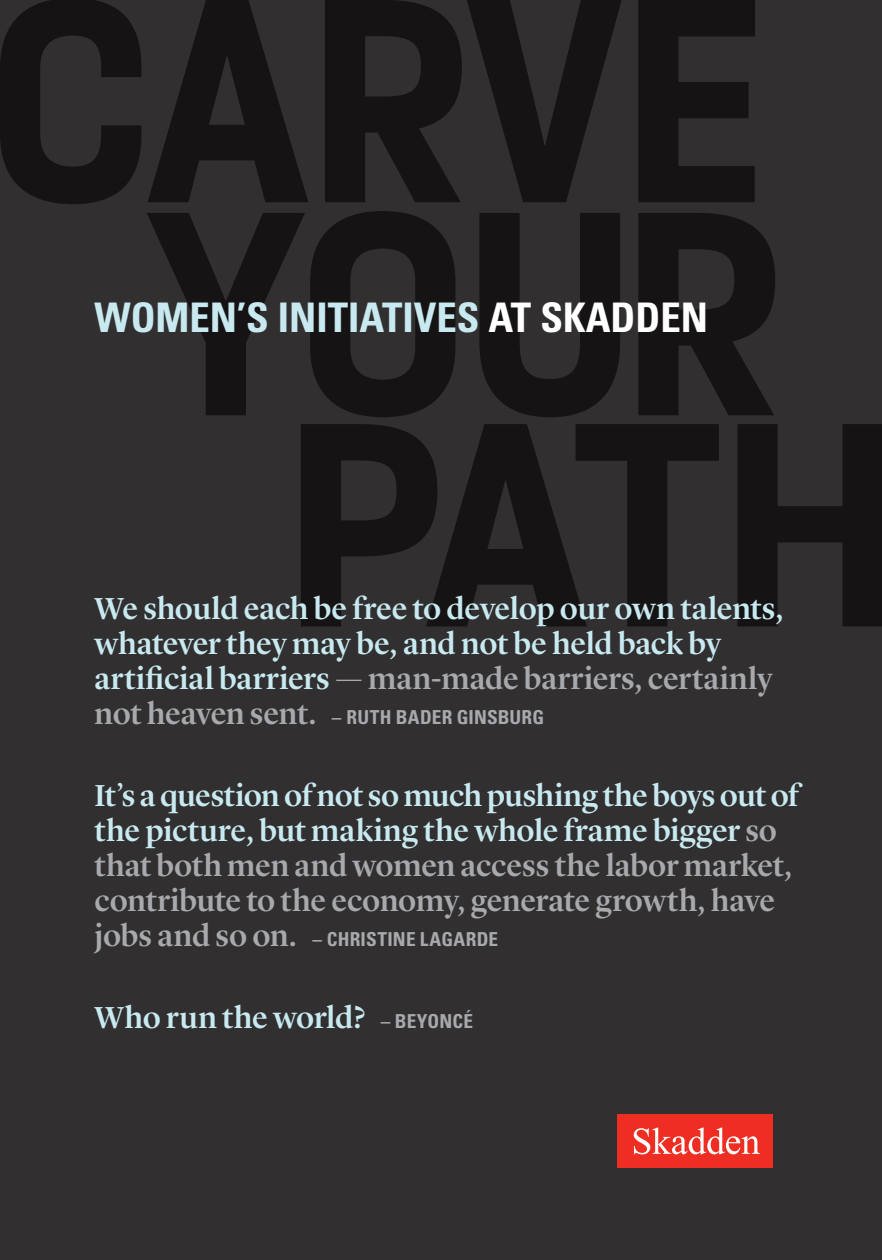
<style>
.page{position:relative;width:882px;height:1260px;background:#312f30}
.page>*{position:absolute;margin:0;border:0;box-sizing:border-box;transform-origin:0 0}
.Main_Text{font:700 condensed 40.77px "Univers LT Std";color:#c7e9ef}
.t1{font:500 31.5px/35px "Lyon Display";letter-spacing:-.01em;color:#a8a9ad}
.t2{font:500 31.5px/35px "Lyon Display";letter-spacing:-.01em;color:#c7e9ef}
.t3{font:700 condensed 19.25px "Univers LT Std";letter-spacing:.01em;color:#a8a9ad}
.s1{color:#fff}
.s2{color:#a8a9ad}
.s3{font-family:"Lyon Display";font-weight:500;font-stretch:normal;font-size:31.5px}
.s4{color:#c7e9ef}
.s5{font-family:"Univers LT Std";font-weight:700;font-stretch:condensed;font-size:19.25px;color:#a8a9ad}
</style>
<div class="page">
<svg style="left:0;top:0;width:882px;height:626px"></svg>
<div style="left:617px;top:1114px;width:156px;height:53px;background:#ee2e22"></div>
<svg style="left:634px;top:1128px;width:126px;height:26px"></svg>
<p class="Main_Text" style="left:94px;top:293px;width:615px">WOMEN’S INITIATIVES <span class="s1">AT SKADDEN</span></p>
<p class="t2" style="left:94px;top:588px;width:691px">We should each be free to develop our own talents, whatever they may be, and not be held back by artificial barriers <span class="s2">— man-made barriers, certainly</span></p>
<p class="t3" style="left:94px;top:705px;width:451px"><span class="s3">not heaven sent.</span> – RUTH BADER GINSBURG</p>
<p class="t1" style="left:94px;top:775px;width:706px"><span class="s4">It’s a question of not so much pushing the boys out of the picture, but making the whole frame bigger</span> so that both men and women access the labor market, contribute to the economy, generate growth, have</p>
<p class="t3" style="left:94px;top:927px;width:405px"><span class="s3">jobs and so on.</span> – CHRISTINE LAGARDE</p>
<p class="t2" style="left:94px;top:998px;width:380px">Who run the world? <span class="s5">– BEYONCÉ</span></p>
</div>
